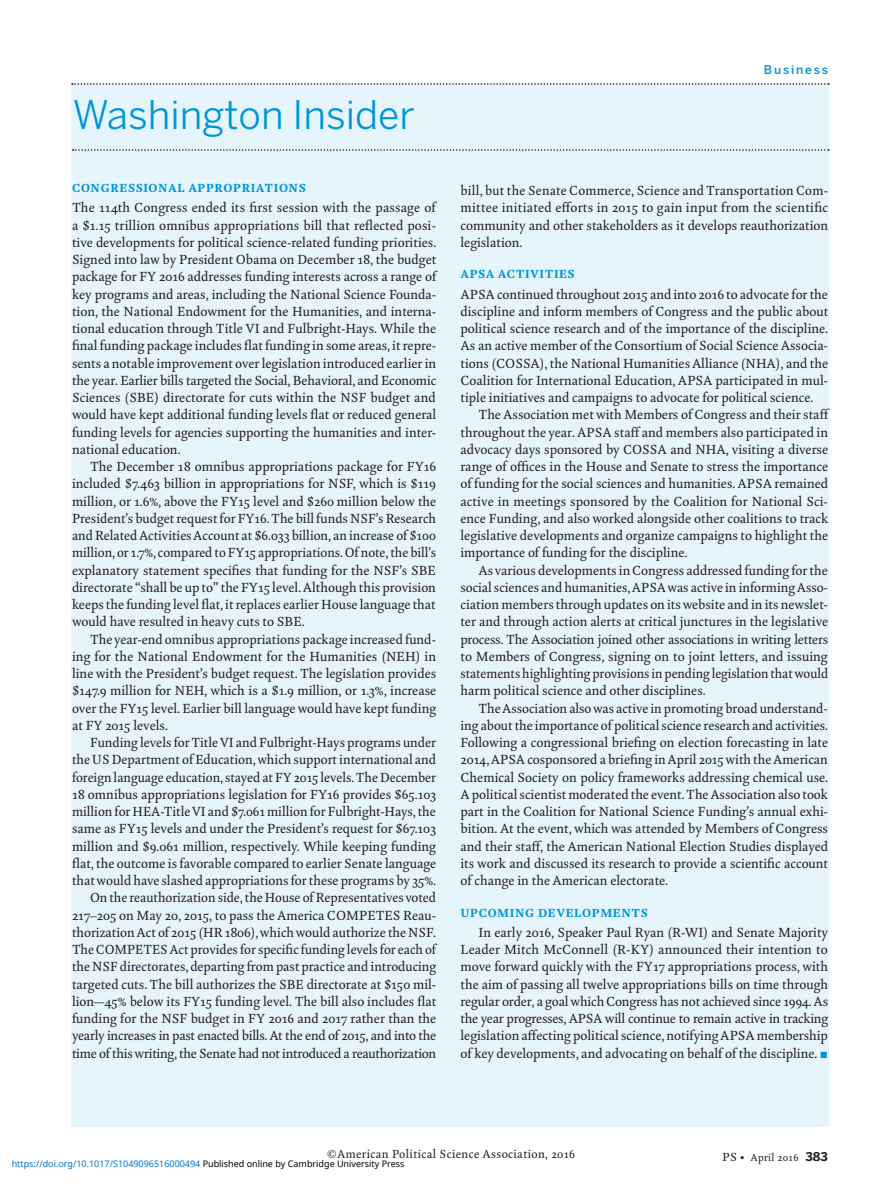
<style>
.page{position:relative;width:891px;height:1188px;background:#fff}
.page>*{position:absolute;margin:0;border:0;box-sizing:border-box;transform-origin:0 0}
.t1{font:39px "Benton Sans";color:#0096d6}
._01_Text{font:13.5px/17.2px "Kingfisher";letter-spacing:-.005em;color:#231f20;text-align:justify}
._01_Text_NoIndent{font:13.5px/17.2px "Kingfisher";letter-spacing:-.005em;color:#231f20;text-align:justify}
._05_SubheadA{font:800 12px "Kingfisher";letter-spacing:.045em;color:#0096d6}
.t2{font:12px "Kingfisher";letter-spacing:.025em;color:#231f20}
.t3{font:500 12px "Benton Sans";letter-spacing:.15em;color:#0096d6}
.t4{font:10.5px "Kingfisher";letter-spacing:.03em;color:#231f20}
.t5{font:9px "Noto Sans";color:#0172cf}
.s1{font-family:"Times New Roman";color:#0096d6}
.s2{color:#000}
.s3{font-size:12px}
.s4{font-family:"Benton Sans";font-weight:700;font-size:12px}
</style>
<div class="page">
<div style="left:71px;top:83px;width:758px;height:1043px;background:#e6f5fb"></div>
<svg style="left:72px;top:83px;width:757px;height:2px"></svg>
<svg style="left:73px;top:149px;width:756px;height:2px"></svg>
<h1 class="t1" style="left:73px;top:92px;width:344px">Washington Insider</h1>
<p class="_05_SubheadA" style="left:72px;top:180px;width:235px">CONGRESSIONAL APPROPRIATIONS</p>
<p class="_01_Text_NoIndent" style="left:72px;top:199px;width:366px">The 114th Congress ended its first session with the passage of a $1.15 trillion omnibus appropriations bill that reflected posi&shy;tive developments for political science-related funding priorities.<br>Signed into law by President Obama on December 18, the budget package for FY 2016 addresses funding interests across a range of key programs and areas, including the National Science Founda&shy;tion, the National Endowment for the Humanities, and interna&shy;tional education through Title VI and Fulbright-Hays. While the final funding package includes flat funding in some areas, it repre&shy;sents a notable improvement over legislation introduced earlier in the year. Earlier bills targeted the Social, Behavioral, and Economic Sciences (SBE) directorate for cuts within the NSF budget and would have kept additional funding levels flat or reduced general funding levels for agencies supporting the humanities and inter&shy;national education.</p>
<p class="_01_Text" style="left:72px;top:457px;width:366px;text-indent:18px">The December 18 omnibus appropriations package for FY16 included $7.463 billion in appropriations for NSF, which is $119 million, or 1.6%, above the FY15 level and $260 million below the President’s budget request for FY16. The bill funds NSF’s Research and Related Activities Account at $6.033 billion, an increase of $100 million, or 1.7%, compared to FY15 appropriations. Of note, the bill’s explanatory statement specifies that funding for the NSF’s SBE directorate “shall be up to” the FY15 level. Although this provision keeps the funding level flat, it replaces earlier House language that would have resulted in heavy cuts to SBE.</p>
<p class="_01_Text" style="left:72px;top:630px;width:366px;text-indent:18px">The year-end omnibus appropriations package increased fund&shy;ing for the National Endowment for the Humanities (NEH) in line with the President’s budget request. The legislation provides $147.9 million for NEH, which is a $1.9 million, or 1.3%, increase over the FY15 level. Earlier bill language would have kept funding at FY 2015 levels.</p>
<p class="_01_Text" style="left:72px;top:733px;width:366px;text-indent:18px">Funding levels for Title VI and Fulbright-Hays programs under the US Department of Education, which support international and foreign language education, stayed at FY 2015 levels. The December 18 omnibus appropriations legislation for FY16 provides $65.103 million for HEA-Title VI and $7.061 million for Fulbright-Hays, the same as FY15 levels and under the President’s request for $67.103 million and $9.061 million, respectively. While keeping funding flat, the outcome is favorable compared to earlier Senate language that would have slashed appropriations for these programs by 35%.</p>
<p class="_01_Text" style="left:72px;top:889px;width:366px;text-indent:18px">On the reauthorization side, the House of Representatives voted 217–205 on May 20, 2015, to pass the America COMPETES Reau&shy;thorization Act of 2015 (HR 1806), which would authorize the NSF.<br>The COMPETES Act provides for specific funding levels for each of the NSF directorates, departing from past practice and introducing targeted cuts. The bill authorizes the SBE directorate at $150 mil&shy;lion—45% below its FY15 funding level. The bill also includes flat funding for the NSF budget in FY 2016 and 2017 rather than the yearly increases in past enacted bills. At the end of 2015, and into the time of this writing, the Senate had not introduced a reauthorization</p>
<p class="t3" style="left:764px;top:63px;width:66px">Business</p>
<p class="_01_Text" style="left:460px;top:181px;width:369px">bill, but the Senate Commerce, Science and Transportation Com&shy;mittee initiated efforts in 2015 to gain input from the scientific community and other stakeholders as it develops reauthorization legislation.</p>
<p class="_05_SubheadA" style="left:460px;top:266px;width:116px">APSA ACTIVITIES</p>
<p class="_01_Text_NoIndent" style="left:460px;top:285px;width:369px">APSA continued throughout 2015 and into 2016 to advocate for the discipline and inform members of Congress and the public about political science research and of the importance of the discipline.<br>As an active member of the Consortium of Social Science Associa&shy;tions (COSSA), the National Humanities Alliance (NHA), and the Coalition for International Education, APSA participated in mul&shy;tiple initiatives and campaigns to advocate for political science.</p>
<p class="_01_Text" style="left:460px;top:406px;width:371px;text-indent:18px">The Association met with Members of Congress and their staff throughout the year. APSA staff and members also participated in advocacy days sponsored by COSSA and NHA, visiting a diverse range of offices in the House and Senate to stress the importance of funding for the social sciences and humanities. APSA remained active in meetings sponsored by the Coalition for National Sci&shy;ence Funding, and also worked alongside other coalitions to track legislative developments and organize campaigns to highlight the importance of funding for the discipline.</p>
<p class="_01_Text" style="left:460px;top:561px;width:369px;text-indent:18px">As various developments in Congress addressed funding for the social sciences and humanities, APSA was active in informing Asso&shy;ciation members through updates on its website and in its newslet&shy;ter and through action alerts at critical junctures in the legislative process. The Association joined other associations in writing letters to Members of Congress, signing on to joint letters, and issuing statements highlighting provisions in pending legislation that would harm political science and other disciplines.</p>
<p class="_01_Text" style="left:460px;top:699px;width:369px;text-indent:18px">The Association also was active in promoting broad understand&shy;ing about the importance of political science research and activities.<br>Following a congressional briefing on election forecasting in late 2014, APSA cosponsored a briefing in April 2015 with the American Chemical Society on policy frameworks addressing chemical use.<br>A political scientist moderated the event. The Association also took part in the Coalition for National Science Funding’s annual exhi&shy;bition. At the event, which was attended by Members of Congress and their staff, the American National Election Studies displayed its work and discussed its research to provide a scientific account of change in the American electorate.</p>
<p class="_05_SubheadA" style="left:460px;top:904px;width:189px">UPCOMING DEVELOPMENTS</p>
<p class="_01_Text" style="left:460px;top:923px;width:369px;text-indent:18px">In early 2016, Speaker Paul Ryan (R-WI) and Senate Majority Leader Mitch McConnell (R-KY) announced their intention to move forward quickly with the FY17 appropriations process, with the aim of passing all twelve appropriations bills on time through regular order, a goal which Congress has not achieved since 1994. As the year progresses, APSA will continue to remain active in tracking legislation affecting political science, notifying APSA membership of key developments, and advocating on behalf of the discipline. <span class="s1">■</span></p>
<p class="t2" style="left:327px;top:1146px;width:249px">©American Political Science Association, 2016</p>
<p class="t5" style="left:12px;top:1157px;width:394px">https://doi.org/10.1017/S1049096516000494 <span class="s2">Published online by Cambridge University Press</span></p>
<p class="t4" style="left:722px;top:1150px;width:107px"><span class="s3">PS •</span> April 2016 <span class="s4">383</span></p>
</div>
